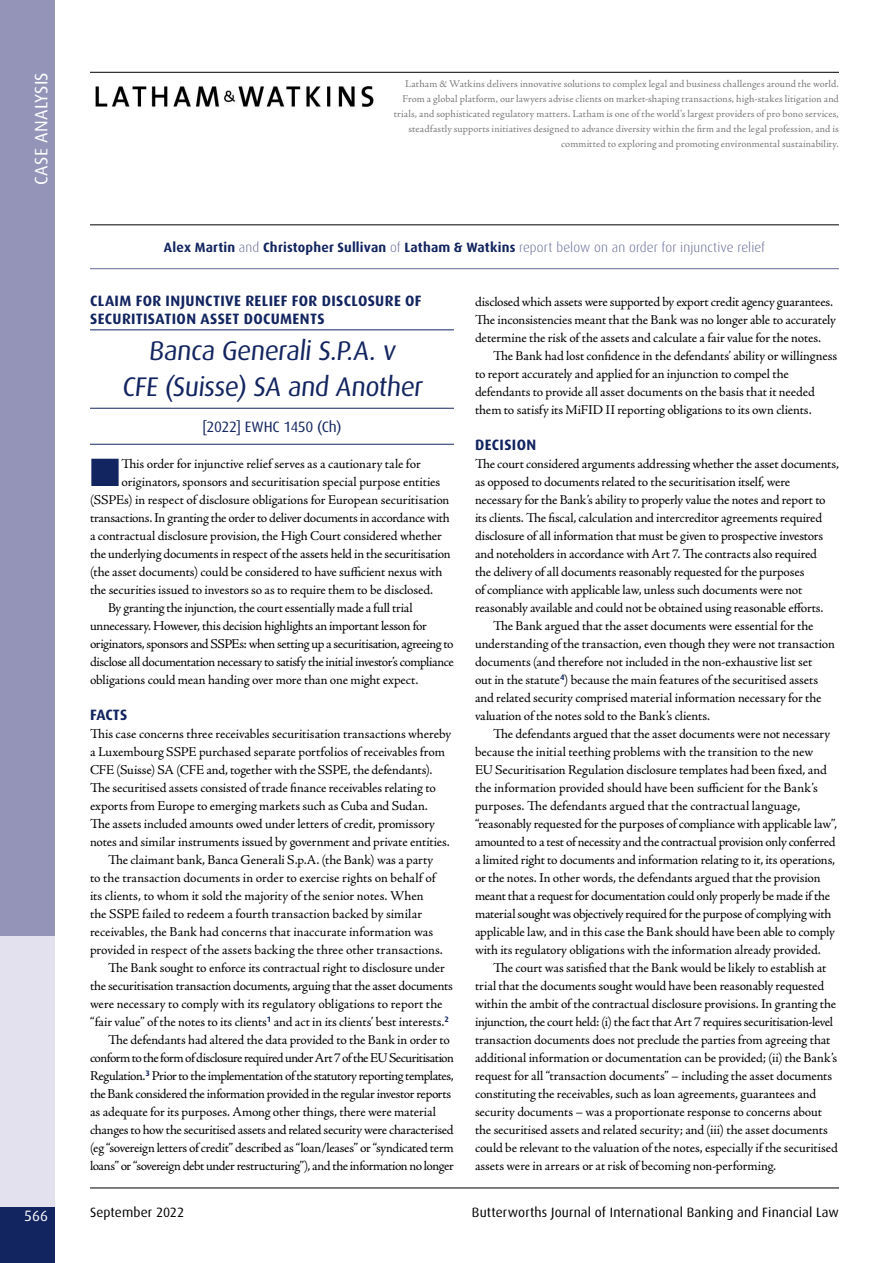
<style>
.page{position:relative;width:893px;height:1263px;background:#fff}
.page>*{position:absolute;margin:0;border:0;box-sizing:border-box;transform-origin:0 0}
.j-Drop_cap{font:39.45px "Zapf Dingbats Std";color:#132560}
.j-Case{font:27px/36px "Dax";color:#132560;text-align:center}
.t1{font:18px "Dax";letter-spacing:.015em;color:#fff}
.j-H1{font:700 15px/18px "Dax";letter-spacing:.025em;color:#132560}
.j-Citation{font:15px "Dax";letter-spacing:-.015em;color:#132560}
.t2{font:15px "Dax";color:#fff}
.j-Para{font:13.5px/18px "Adobe Jenson Pro";letter-spacing:-.01em;color:#000}
.j-PC{font:13.5px/18px "Adobe Jenson Pro";letter-spacing:-.01em;color:#000}
.j-Drop_cap-2{font:13.5px "Adobe Jenson Pro";letter-spacing:-.01em;color:#000}
.j-H1-2{font:300 13.5px "Dax";letter-spacing:.005em;color:#656796}
.t3{font:13.5px "Dax";letter-spacing:.01em;color:#000}
.j-Sponsor_para{font:10.5px/15px "Adobe Jenson Pro";letter-spacing:.01em;color:#7a7b7a;text-align:right}
.s1{font-weight:700;color:#132560}
</style>
<div class="page">
<img style="left:95px;top:86px;width:279px;height:22px">
<hr style="left:90px;top:330px;width:364px;height:1px;background:#132560">
<hr style="left:90px;top:408px;width:364px;height:1px;background:#132560">
<hr style="left:90px;top:444px;width:364px;height:1px;background:#132560">
<hr style="left:90px;top:268px;width:749px;height:1px;background:#656796">
<div style="left:0;top:1206px;width:54px;height:57px;background:#132560"></div>
<hr style="left:90px;top:72px;width:749px;height:1px;background:#000">
<hr style="left:90px;top:1188px;width:749px;height:1px;background:#000">
<div style="left:0;top:0;width:54px;height:936px;background:#9394b8"></div>
<div style="left:0;top:936px;width:54px;height:270px;background:#e2e1ed"></div>
<hr style="left:90px;top:225px;width:749px;height:1px;background:#000">
<h3 class="t1" style="left:31px;top:185px;width:114px;rotate:-90deg">CASE ANALYSIS</h3>
<p class="j-Sponsor_para" style="left:394px;top:77px;width:447px">Latham &amp; Watkins delivers innovative solutions to complex legal and business challenges around the world.<br>From a global platform, our lawyers advise clients on market-shaping transactions, high-stakes litigation and trials, and sophisticated regulatory matters. Latham is one of the world’s largest providers of pro bono services, steadfastly supports initiatives designed to advance diversity within the firm and the legal profession, and is committed to exploring and promoting environmental sustainability.</p>
<p class="j-H1-2" style="left:164px;top:240px;width:603px"><span class="s1">Alex Martin</span> and <span class="s1">Christopher Sullivan</span> of <span class="s1">Latham &amp; Watkins</span> report below on an order for injunctive relief</p>
<p class="j-H1" style="left:90px;top:292px;width:333px">CLAIM FOR INJUNCTIVE RELIEF FOR DISCLOSURE OF<br>SECURITISATION ASSET DOCUMENTS</p>
<p class="j-Case" style="left:122px;top:333px;width:305px">Banca Generali S.P.A. v<br>CFE (Suisse) SA and Another</p>
<p class="j-Citation" style="left:202px;top:419px;width:141px">[2022] EWHC 1450 (Ch)</p>
<p class="j-Drop_cap" style="left:90px;top:454px;width:31px">■</p>
<p class="j-Drop_cap-2" style="left:121px;top:456px;width:301px">This order for injunctive relief serves as a cautionary tale for</p>
<p class="j-Drop_cap-2" style="left:121px;top:474px;width:320px">originators, sponsors and securitisation special purpose entities</p>
<p class="j-Drop_cap-2" style="left:90px;top:492px;width:361px">(SSPEs) in respect of disclosure obligations for European securitisation</p>
<p class="j-Drop_cap-2" style="left:90px;top:510px;width:361px">transactions. In granting the order to deliver documents in accordance with</p>
<p class="j-Drop_cap-2" style="left:90px;top:528px;width:353px">a contractual disclosure provision, the High Court considered whether</p>
<p class="j-Drop_cap-2" style="left:90px;top:546px;width:362px">the underlying documents in respect of the assets held in the securitisation</p>
<p class="j-Drop_cap-2" style="left:90px;top:564px;width:354px">(the asset documents) could be considered to have sufficient nexus with</p>
<p class="j-Drop_cap-2" style="left:90px;top:582px;width:345px">the securities issued to investors so as to require them to be disclosed.</p>
<p class="j-Para" style="left:90px;top:599px;width:365px;text-indent:18px">By granting the injunction, the court essentially made a full trial unnecessary. However, this decision highlights an important lesson for originators, sponsors and SSPEs: when setting up a securitisation, agreeing to disclose all documentation necessary to satisfy the initial investor’s compliance obligations could mean handing over more than one might expect.</p>
<p class="j-H1" style="left:90px;top:706px;width:39px">FACTS</p>
<p class="j-PC" style="left:90px;top:725px;width:363px">This case concerns three receivables securitisation transactions whereby a Luxembourg SSPE purchased separate portfolios of receivables from CFE (Suisse) SA (CFE and, together with the SSPE, the defendants).<br>The securitised assets consisted of trade finance receivables relating to exports from Europe to emerging markets such as Cuba and Sudan.<br>The assets included amounts owed under letters of credit, promissory notes and similar instruments issued by government and private entities.</p>
<p class="j-Para" style="left:90px;top:851px;width:354px;text-indent:18px">The claimant bank, Banca Generali S.p.A. (the Bank) was a party to the transaction documents in order to exercise rights on behalf of its clients, to whom it sold the majority of the senior notes. When the SSPE failed to redeem a fourth transaction backed by similar receivables, the Bank had concerns that inaccurate information was provided in respect of the assets backing the three other transactions.</p>
<p class="j-Para" style="left:90px;top:959px;width:364px;text-indent:18px">The Bank sought to enforce its contractual right to disclosure under the securitisation transaction documents, arguing that the asset documents were necessary to comply with its regulatory obligations to report the “fair value” of the notes to its clients<sup>1</sup> and act in its clients’ best interests.<sup>2</sup></p>
<p class="j-Para" style="left:90px;top:1031px;width:365px;text-indent:18px">The defendants had altered the data provided to the Bank in order to conform to the form of disclosure required under Art 7 of the EU Securitisation Regulation.<sup>3</sup> Prior to the implementation of the statutory reporting templates, the Bank considered the information provided in the regular investor reports as adequate for its purposes. Among other things, there were material changes to how the securitised assets and related security were characterised (eg “sovereign letters of credit” described as “loan/leases” or “syndicated term loans” or “sovereign debt under restructuring”), and the information no longer</p>
<p class="j-Para" style="left:475px;top:293px;width:363px">disclosed which assets were supported by export credit agency guarantees.<br>The inconsistencies meant that the Bank was no longer able to accurately determine the risk of the assets and calculate a fair value for the notes.</p>
<p class="j-Para" style="left:475px;top:347px;width:364px;text-indent:18px">The Bank had lost confidence in the defendants’ ability or willingness to report accurately and applied for an injunction to compel the defendants to provide all asset documents on the basis that it needed them to satisfy its MiFID II reporting obligations to its own clients.</p>
<p class="j-H1" style="left:475px;top:436px;width:63px">DECISION</p>
<p class="j-PC" style="left:475px;top:455px;width:365px">The court considered arguments addressing whether the asset documents, as opposed to documents related to the securitisation itself, were necessary for the Bank’s ability to properly value the notes and report to its clients. The fiscal, calculation and intercreditor agreements required disclosure of all information that must be given to prospective investors and noteholders in accordance with Art 7. The contracts also required<br>the delivery of all documents reasonably requested for the purposes<br>of compliance with applicable law, unless such documents were not reasonably available and could not be obtained using reasonable efforts.</p>
<p class="j-Para" style="left:475px;top:617px;width:361px;text-indent:18px">The Bank argued that the asset documents were essential for the understanding of the transaction, even though they were not transaction documents (and therefore not included in the non-exhaustive list set<br>out in the statute<sup>4</sup>) because the main features of the securitised assets and related security comprised material information necessary for the valuation of the notes sold to the Bank’s clients.</p>
<p class="j-Para" style="left:475px;top:725px;width:364px;text-indent:18px">The defendants argued that the asset documents were not necessary because the initial teething problems with the transition to the new<br>EU Securitisation Regulation disclosure templates had been fixed, and the information provided should have been sufficient for the Bank’s purposes. The defendants argued that the contractual language, “reasonably requested for the purposes of compliance with applicable law”, amounted to a test of necessity and the contractual provision only conferred a limited right to documents and information relating to it, its operations, or the notes. In other words, the defendants argued that the provision meant that a request for documentation could only properly be made if the material sought was objectively required for the purpose of complying with applicable law, and in this case the Bank should have been able to comply with its regulatory obligations with the information already provided.</p>
<p class="j-Para" style="left:475px;top:959px;width:364px;text-indent:18px">The court was satisfied that the Bank would be likely to establish at trial that the documents sought would have been reasonably requested within the ambit of the contractual disclosure provisions. In granting the injunction, the court held: (i) the fact that Art 7 requires securitisation-level transaction documents does not preclude the parties from agreeing that additional information or documentation can be provided; (ii) the Bank’s request for all “transaction documents” – including the asset documents constituting the receivables, such as loan agreements, guarantees and security documents – was a proportionate response to concerns about the securitised assets and related security; and (iii) the asset documents could be relevant to the valuation of the notes, especially if the securitised assets were in arrears or at risk of becoming non-performing.</p>
<p class="t2" style="left:24px;top:1207px;width:25px">566</p>
<p class="t3" style="left:90px;top:1204px;width:96px">September 2022</p>
<p class="t3" style="left:472px;top:1204px;width:368px">Butterworths Journal of International Banking and Financial Law</p>
</div>
